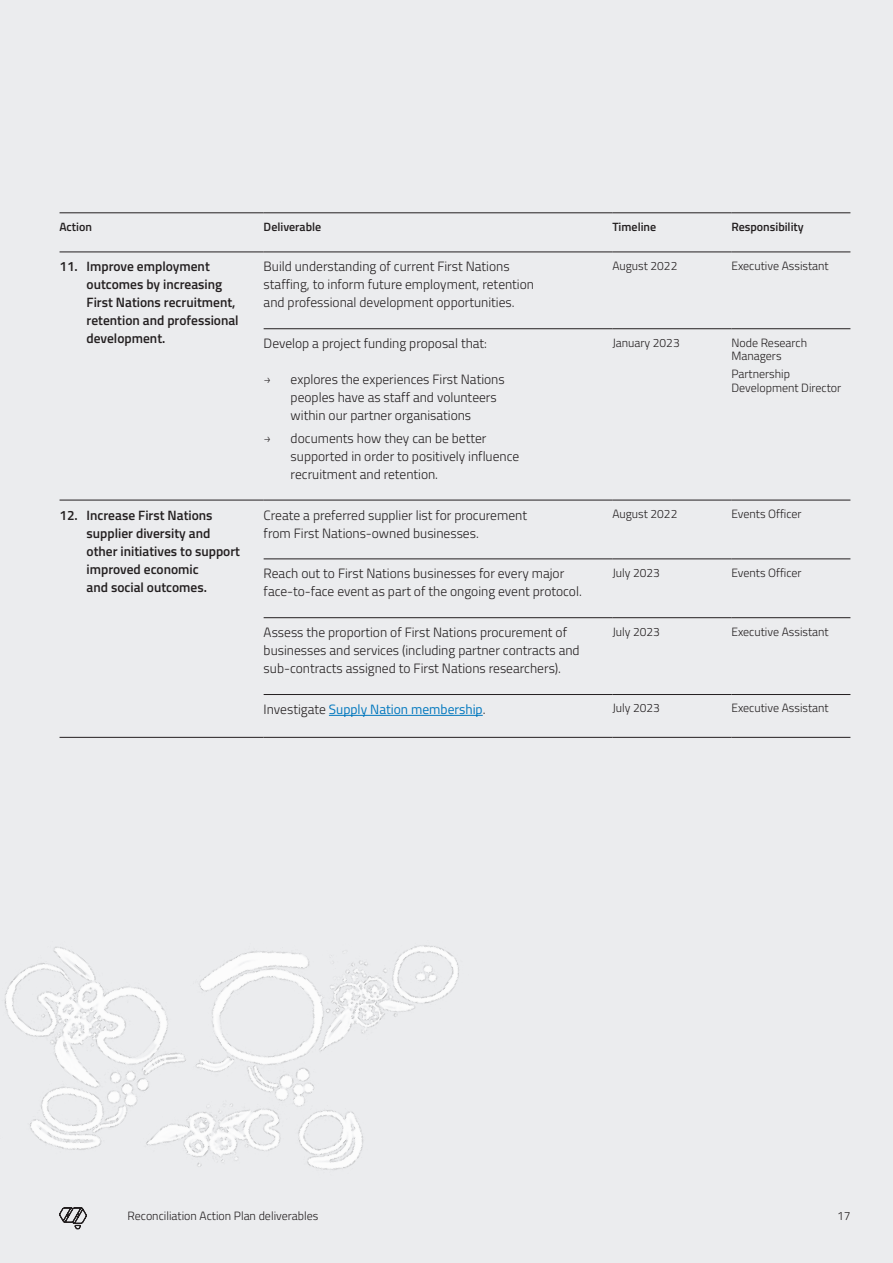
<style>
.page{position:relative;width:893px;height:1263px;background:#fff}
.page>*{position:absolute;margin:0;border:0;box-sizing:border-box;transform-origin:0 0}
.t1{font:300 13.5px/18px "Titillium Web";color:#231f20}
.t2{font:600 13.5px/18px "Titillium Web";color:#231f20}
.t3{font:13.5px "Titillium Web";color:#0077be}
.Table_Text{font:300 12px/13.5px "Titillium Web";color:#231f20}
.Table_Head{font:600 12px "Titillium Web";color:#231f20}
.s1{font-family:"Montserrat"}
.s2{font-weight:300;color:#231f20}
</style>
<div class="page">
<div style="left:0;top:17px;width:893px;height:1246px;background:#ebecee"></div>
<hr style="left:264px;top:328px;width:348px;height:1px;background:#231f20">
<hr style="left:612px;top:328px;width:119px;height:1px;background:#231f20">
<hr style="left:731px;top:328px;width:119px;height:1px;background:#231f20">
<hr style="left:60px;top:500px;width:204px;height:1px;background:#231f20">
<hr style="left:264px;top:500px;width:348px;height:1px;background:#231f20">
<hr style="left:612px;top:500px;width:119px;height:1px;background:#231f20">
<hr style="left:731px;top:500px;width:119px;height:1px;background:#231f20">
<hr style="left:264px;top:559px;width:348px;height:1px;background:#231f20">
<hr style="left:612px;top:559px;width:119px;height:1px;background:#231f20">
<hr style="left:731px;top:559px;width:119px;height:1px;background:#231f20">
<hr style="left:264px;top:617px;width:348px;height:1px;background:#231f20">
<hr style="left:612px;top:617px;width:119px;height:1px;background:#231f20">
<hr style="left:731px;top:617px;width:119px;height:1px;background:#231f20">
<hr style="left:264px;top:694px;width:348px;height:1px;background:#231f20">
<hr style="left:612px;top:694px;width:119px;height:1px;background:#231f20">
<hr style="left:731px;top:694px;width:119px;height:1px;background:#231f20">
<hr style="left:60px;top:737px;width:204px;height:1px;background:#231f20">
<hr style="left:264px;top:737px;width:348px;height:1px;background:#231f20">
<hr style="left:612px;top:737px;width:119px;height:1px;background:#231f20">
<hr style="left:731px;top:737px;width:119px;height:1px;background:#231f20">
<hr style="left:60px;top:213px;width:204px;height:1px;background:#231f20">
<hr style="left:264px;top:213px;width:348px;height:1px;background:#231f20">
<hr style="left:612px;top:213px;width:119px;height:1px;background:#231f20">
<hr style="left:731px;top:213px;width:119px;height:1px;background:#231f20">
<hr style="left:60px;top:252px;width:204px;height:1px;background:#231f20">
<hr style="left:264px;top:252px;width:348px;height:1px;background:#231f20">
<hr style="left:612px;top:252px;width:119px;height:1px;background:#231f20">
<hr style="left:731px;top:252px;width:119px;height:1px;background:#231f20">
<hr style="left:329px;top:715px;width:154px;height:1px;background:#0077be">
<svg style="left:59px;top:1207px;width:28px;height:22px"></svg>
<p class="Table_Head" style="left:60px;top:217px;width:34px">Action</p>
<p class="Table_Head" style="left:264px;top:217px;width:59px">Deliverable</p>
<p class="Table_Head" style="left:612px;top:217px;width:45px">Timeline</p>
<p class="Table_Head" style="left:731px;top:217px;width:74px">Responsibility</p>
<p class="t2" style="left:87px;top:257px;width:154px;text-indent:-27px">11. Improve employment outcomes by increasing<br>First Nations recruitment, retention and professional development.</p>
<p class="t1" style="left:264px;top:257px;width:272px">Build understanding of current First Nations staffing, to inform future employment, retention and professional development opportunities.</p>
<p class="Table_Text" style="left:612px;top:258px;width:67px">August 2022</p>
<p class="Table_Text" style="left:731px;top:258px;width:99px">Executive Assistant</p>
<p class="Table_Text" style="left:612px;top:335px;width:69px">January 2023</p>
<p class="Table_Text" style="left:731px;top:335px;width:77px">Node Research<br>Managers</p>
<p class="Table_Text" style="left:731px;top:367px;width:111px">Partnership<br>Development Director</p>
<p class="t1" style="left:264px;top:334px;width:225px">Develop a project funding proposal that:</p>
<p class="t1" style="left:291px;top:370px;width:216px;text-indent:-27px"><span class="s1">→</span> explores the experiences First Nations peoples have as staff and volunteers within our partner organisations</p>
<p class="t1" style="left:291px;top:428px;width:230px;text-indent:-27px"><span class="s1">→</span> documents how they can be better supported in order to positively influence recruitment and retention.</p>
<p class="t2" style="left:87px;top:505px;width:155px;text-indent:-27px">12. Increase First Nations supplier diversity and other initiatives to support improved economic<br>and social outcomes.</p>
<p class="t1" style="left:264px;top:505px;width:265px">Create a preferred supplier list for procurement from First Nations-owned businesses.</p>
<p class="Table_Text" style="left:612px;top:506px;width:67px">August 2022</p>
<p class="Table_Text" style="left:731px;top:506px;width:72px">Events Officer</p>
<p class="t1" style="left:264px;top:564px;width:320px">Reach out to First Nations businesses for every major face-to-face event as part of the ongoing event protocol.</p>
<p class="Table_Text" style="left:612px;top:565px;width:49px">July 2023</p>
<p class="Table_Text" style="left:731px;top:565px;width:72px">Events Officer</p>
<p class="t1" style="left:264px;top:623px;width:318px">Assess the proportion of First Nations procurement of businesses and services (including partner contracts and sub-contracts assigned to First Nations researchers).</p>
<p class="Table_Text" style="left:612px;top:624px;width:49px">July 2023</p>
<p class="Table_Text" style="left:731px;top:624px;width:99px">Executive Assistant</p>
<p class="t3" style="left:264px;top:699px;width:223px"><span class="s2">Investigate</span> Supply Nation membership<span class="s2">.</span></p>
<p class="Table_Text" style="left:612px;top:701px;width:49px">July 2023</p>
<p class="Table_Text" style="left:731px;top:701px;width:99px">Executive Assistant</p>
<p class="Table_Text" style="left:128px;top:1209px;width:192px">Reconciliation Action Plan deliverables</p>
<p class="Table_Text" style="left:837px;top:1209px;width:15px">17</p>
</div>
